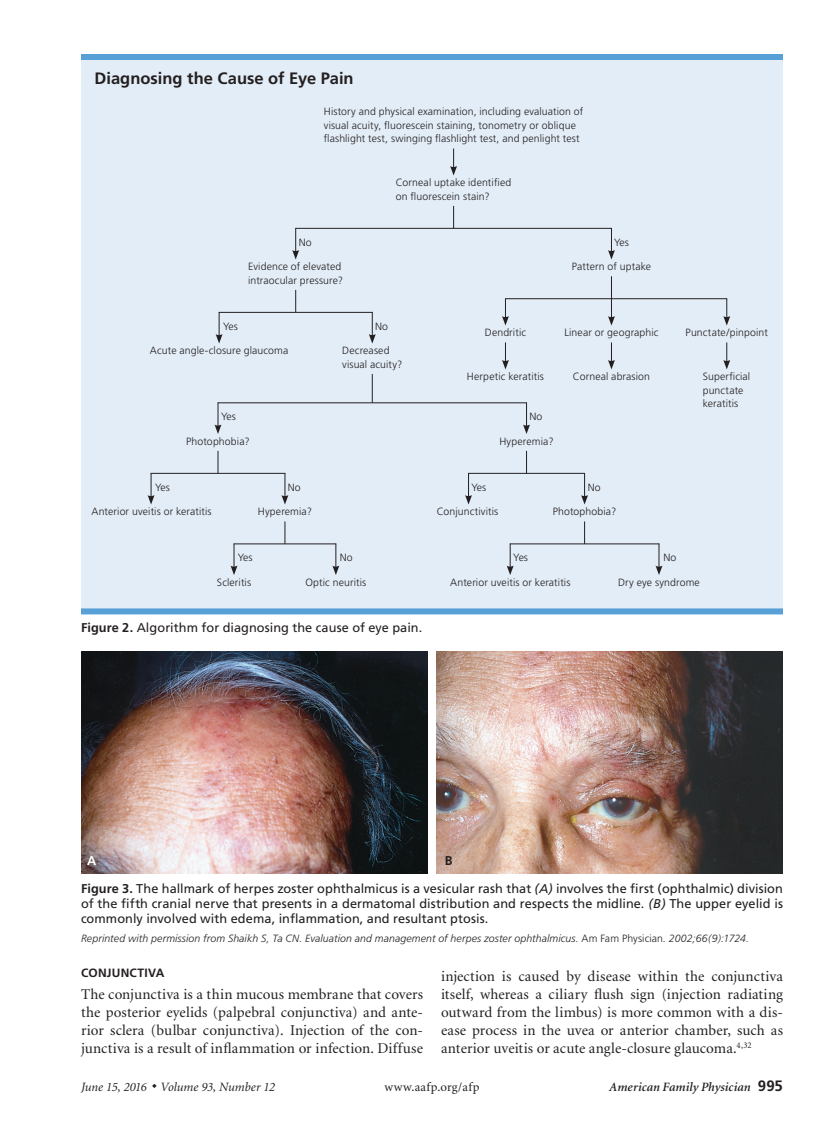
<style>
.page{position:relative;width:837px;height:1134px;background:#fff}
.page>*{position:absolute;margin:0;border:0;box-sizing:border-box;transform-origin:0 0}
.fig_title{font:700 16.5px "Frutiger";color:#231f20}
.body_noindent{font:15px/18px "Minion";letter-spacing:.005em;color:#231f20;text-align:justify}
.fig_legend{font:12.75px/15px "Frutiger";letter-spacing:.005em;color:#231f20;text-align:justify}
.t1{font:italic 12.75px "Minion";color:#231f20}
.t2{font:italic 600 12.75px "Minion";letter-spacing:.005em;color:#231f20}
.t3{font:12.75px "Minion";letter-spacing:.03em;color:#231f20}
.fig_legend-2{font:700 12.75px "Frutiger";color:#fff}
.fig_legend-3{font:700 12.75px "Frutiger";color:#231f20}
.head2{font:700 12px "Frutiger";letter-spacing:.02em;color:#231f20}
.fig_text{font:300 10.5px/13.5px "Frutiger";letter-spacing:.01em;color:#231f20}
.table_fig_note{font:italic 300 10.5px "Frutiger";letter-spacing:.01em;color:#231f20}
.Figure_type{font:300 10.5px "Frutiger";color:#231f20}
.s1{font-weight:700}
.s2{font-style:italic}
.s3{font-style:normal}
.s4{font-family:"Frutiger";font-weight:700;font-style:normal;font-size:15px}
</style>
<div class="page">
<img style="left:81px;top:652px;width:347px;height:222px">
<img style="left:436px;top:652px;width:347px;height:222px">
<div style="left:81px;top:54px;width:702px;height:557px;background:#e3edf7"></div>
<div style="left:81px;top:54px;width:702px;height:6px;background:#56a0d5"></div>
<div style="left:81px;top:608px;width:702px;height:6px;background:#56a0d5"></div>
<svg style="left:450px;top:148px;width:7px;height:28px"></svg>
<svg style="left:453px;top:206px;width:1px;height:22px"></svg>
<hr style="left:295px;top:228px;width:317px;height:1px;background:#231f20">
<svg style="left:292px;top:228px;width:7px;height:32px"></svg>
<svg style="left:608px;top:228px;width:7px;height:32px"></svg>
<svg style="left:372px;top:374px;width:1px;height:28px"></svg>
<svg style="left:526px;top:451px;width:1px;height:22px"></svg>
<svg style="left:584px;top:521px;width:1px;height:23px"></svg>
<svg style="left:218px;top:451px;width:1px;height:22px"></svg>
<svg style="left:285px;top:521px;width:1px;height:23px"></svg>
<svg style="left:295px;top:290px;width:1px;height:22px"></svg>
<hr style="left:218px;top:402px;width:309px;height:1px;background:#231f20">
<hr style="left:468px;top:473px;width:117px;height:1px;background:#231f20">
<hr style="left:510px;top:544px;width:149px;height:1px;background:#231f20">
<hr style="left:151px;top:473px;width:134px;height:1px;background:#231f20">
<hr style="left:234px;top:544px;width:102px;height:1px;background:#231f20">
<hr style="left:219px;top:312px;width:154px;height:1px;background:#231f20">
<svg style="left:215px;top:403px;width:6px;height:31px"></svg>
<svg style="left:465px;top:473px;width:7px;height:32px"></svg>
<svg style="left:507px;top:544px;width:7px;height:31px"></svg>
<svg style="left:148px;top:473px;width:7px;height:32px"></svg>
<svg style="left:231px;top:544px;width:6px;height:31px"></svg>
<svg style="left:216px;top:312px;width:7px;height:32px"></svg>
<svg style="left:523px;top:403px;width:7px;height:31px"></svg>
<svg style="left:581px;top:473px;width:7px;height:32px"></svg>
<svg style="left:656px;top:544px;width:6px;height:31px"></svg>
<svg style="left:281px;top:473px;width:7px;height:32px"></svg>
<svg style="left:332px;top:544px;width:7px;height:31px"></svg>
<svg style="left:369px;top:312px;width:7px;height:32px"></svg>
<hr style="left:505px;top:298px;width:222px;height:1px;background:#231f20">
<svg style="left:502px;top:299px;width:7px;height:27px"></svg>
<svg style="left:608px;top:276px;width:7px;height:50px"></svg>
<svg style="left:723px;top:299px;width:7px;height:27px"></svg>
<svg style="left:502px;top:342px;width:7px;height:27px"></svg>
<svg style="left:608px;top:342px;width:7px;height:27px"></svg>
<svg style="left:723px;top:342px;width:7px;height:27px"></svg>
<p class="fig_title" style="left:94px;top:69px;width:261px">Diagnosing the Cause of Eye Pain</p>
<p class="fig_text" style="left:324px;top:105px;width:261px">History and physical examination, including evaluation of visual acuity, fluorescein staining, tonometry or oblique flashlight test, swinging flashlight test, and penlight test</p>
<p class="fig_text" style="left:396px;top:176px;width:117px">Corneal uptake identified on fluorescein stain?</p>
<p class="Figure_type" style="left:299px;top:236px;width:14px">No</p>
<p class="Figure_type" style="left:614px;top:236px;width:16px">Yes</p>
<p class="fig_text" style="left:248px;top:260px;width:97px">Evidence of elevated intraocular pressure?</p>
<p class="fig_text" style="left:572px;top:260px;width:81px">Pattern of uptake</p>
<p class="Figure_type" style="left:223px;top:320px;width:16px">Yes</p>
<p class="Figure_type" style="left:375px;top:320px;width:14px">No</p>
<p class="fig_text" style="left:485px;top:326px;width:43px">Dendritic</p>
<p class="fig_text" style="left:564px;top:326px;width:96px">Linear or geographic</p>
<p class="fig_text" style="left:686px;top:326px;width:84px">Punctate/pinpoint</p>
<p class="fig_text" style="left:150px;top:344px;width:140px">Acute angle-closure glaucoma</p>
<p class="fig_text" style="left:342px;top:344px;width:61px">Decreased visual acuity?</p>
<p class="Figure_type" style="left:221px;top:410px;width:16px">Yes</p>
<p class="fig_text" style="left:467px;top:370px;width:78px">Herpetic keratitis</p>
<p class="fig_text" style="left:573px;top:370px;width:79px">Corneal abrasion</p>
<p class="fig_text" style="left:703px;top:370px;width:49px">Superficial punctate keratitis</p>
<p class="Figure_type" style="left:530px;top:410px;width:14px">No</p>
<p class="Figure_type" style="left:155px;top:481px;width:16px">Yes</p>
<p class="fig_text" style="left:186px;top:435px;width:65px">Photophobia?</p>
<p class="fig_text" style="left:499px;top:435px;width:56px">Hyperemia?</p>
<p class="Figure_type" style="left:288px;top:481px;width:14px">No</p>
<p class="Figure_type" style="left:472px;top:481px;width:16px">Yes</p>
<p class="Figure_type" style="left:588px;top:481px;width:14px">No</p>
<p class="fig_text" style="left:92px;top:505px;width:122px">Anterior uveitis or keratitis</p>
<p class="fig_text" style="left:258px;top:505px;width:56px">Hyperemia?</p>
<p class="fig_text" style="left:437px;top:505px;width:63px">Conjunctivitis</p>
<p class="fig_text" style="left:553px;top:505px;width:65px">Photophobia?</p>
<p class="Figure_type" style="left:238px;top:551px;width:16px">Yes</p>
<p class="Figure_type" style="left:340px;top:551px;width:14px">No</p>
<p class="Figure_type" style="left:513px;top:551px;width:16px">Yes</p>
<p class="Figure_type" style="left:663px;top:551px;width:14px">No</p>
<p class="fig_text" style="left:217px;top:576px;width:36px">Scleritis</p>
<p class="fig_text" style="left:305px;top:576px;width:62px">Optic neuritis</p>
<p class="fig_text" style="left:618px;top:576px;width:83px">Dry eye syndrome</p>
<p class="fig_text" style="left:450px;top:576px;width:122px">Anterior uveitis or keratitis</p>
<p class="fig_legend" style="left:81px;top:621px;width:343px"><span class="s1">Figure 2.</span> Algorithm for diagnosing the cause of eye pain.</p>
<p class="fig_legend-2" style="left:87px;top:853px;width:11px">A</p>
<p class="fig_legend" style="left:81px;top:881px;width:704px"><span class="s1">Figure 3.</span> The hallmark of herpes zoster ophthalmicus is a vesicular rash that <span class="s2">(A)</span> involves the first (ophthalmic) division of the fifth cranial nerve that presents in a dermatomal distribution and respects the midline. <span class="s2">(B)</span> The upper eyelid is commonly involved with edema, inflammation, and resultant ptosis.</p>
<p class="table_fig_note" style="left:81px;top:932px;width:670px">Reprinted with permission from Shaikh S, Ta CN. Evaluation and management of herpes zoster ophthalmicus. <span class="s3">Am Fam Physician</span>. 2002;66(9):1724.</p>
<p class="fig_legend-3" style="left:445px;top:853px;width:9px">B</p>
<p class="head2" style="left:81px;top:966px;width:85px">CONJUNCTIVA</p>
<p class="body_noindent" style="left:81px;top:986px;width:344px">The conjunctiva is a thin mucous membrane that covers the posterior eyelids (palpebral conjunctiva) and ante&shy;rior sclera (bulbar conjunctiva). Injection of the con&shy;junctiva is a result of inflammation or infection. Diffuse</p>
<p class="body_noindent" style="left:441px;top:968px;width:344px">injection is caused by disease within the conjunctiva itself, whereas a ciliary flush sign (injection radiating outward from the limbus) is more common with a dis&shy;ease process in the uvea or anterior chamber, such as anterior uveitis or acute angle-closure glaucoma.<sup>4,32</sup></p>
<p class="t1" style="left:81px;top:1080px;width:196px">June 15, 2016 ◆ Volume 93, Number 12</p>
<p class="t3" style="left:384px;top:1080px;width:97px">www.aafp.org/afp</p>
<p class="t2" style="left:609px;top:1080px;width:175px">American Family Physician <span class="s4">995</span></p>
</div>
